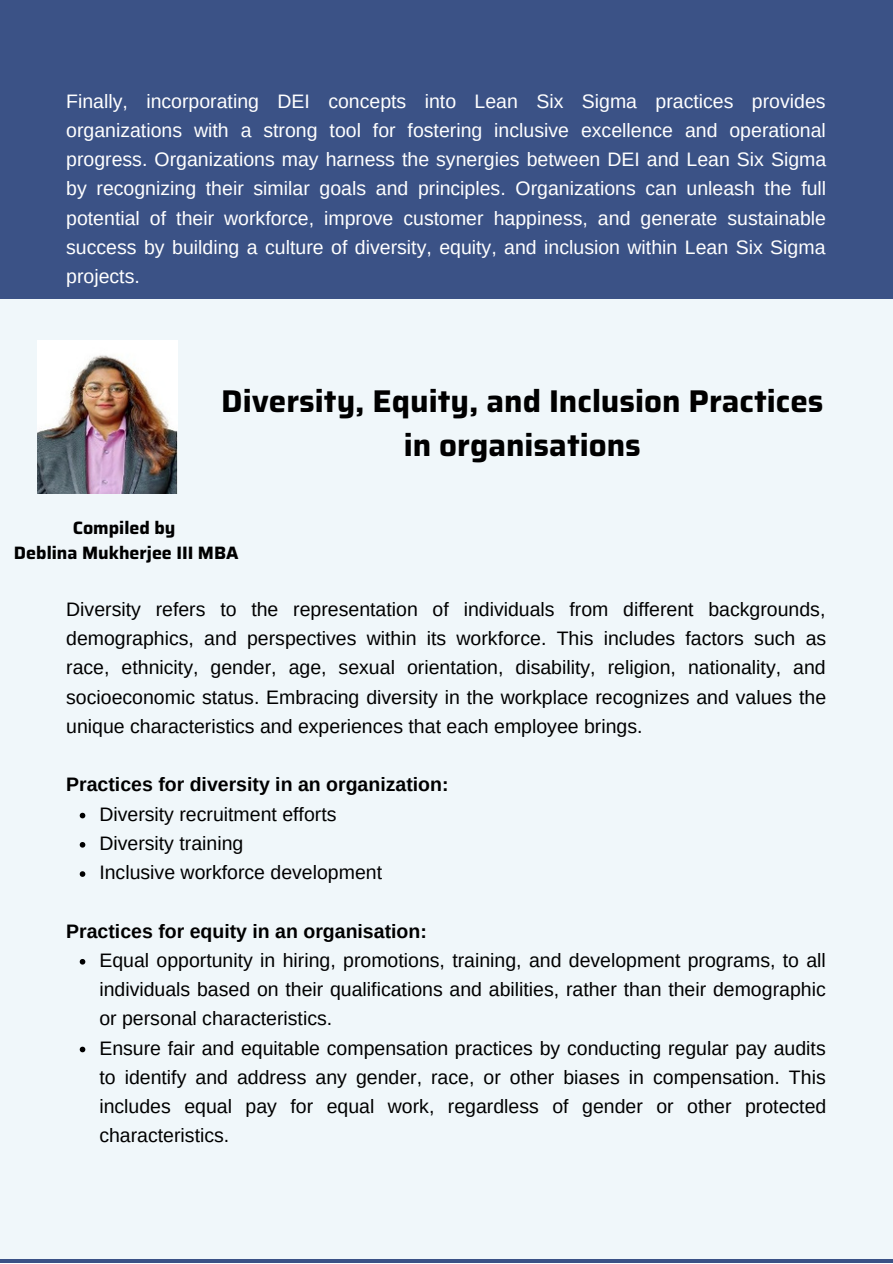
<style>
.page{position:relative;width:893px;height:1264px;background:#fff}
.page>*{position:absolute;margin:0;border:0;box-sizing:border-box;transform-origin:0 0}
.t1{font:700 31.5px/43.8px "Saira";color:#000;text-align:center}
.t2{font:19.5px/29.2px "Arimo";color:#000;text-align:justify}
.t3{font:19.5px/29.2px "Arimo";color:#fff;text-align:justify}
.t4{font:700 19.5px "Arimo";color:#000}
.t5{font:700 18px "Saira";color:#000}
</style>
<div class="page">
<div style="left:0;top:0;width:892px;height:1262px;background:#3b5286"></div>
<div style="left:0;top:299px;width:892px;height:959px;background:#f0f7fa"></div>
<img style="left:37px;top:341px;width:141px;height:153px">
<svg style="left:80px;top:812px;width:5px;height:6px"></svg>
<svg style="left:80px;top:842px;width:5px;height:5px"></svg>
<svg style="left:80px;top:871px;width:5px;height:5px"></svg>
<svg style="left:80px;top:959px;width:5px;height:5px"></svg>
<svg style="left:80px;top:1046px;width:5px;height:6px"></svg>
<p class="t3" style="left:66px;top:86px;width:761px">Finally, incorporating DEI concepts into Lean Six Sigma practices provides organizations with a strong tool for fostering inclusive excellence and operational progress. Organizations may harness the synergies between DEI and Lean Six Sigma by recognizing their similar goals and principles. Organizations can unleash the full potential of their workforce, improve customer happiness, and generate sustainable success by building a culture of diversity, equity, and inclusion within Lean Six Sigma projects.</p>
<p class="t1" style="left:221px;top:379px;width:603px">Diversity, Equity, and Inclusion Practices in organisations</p>
<p class="t5" style="left:73px;top:514px;width:104px">Compiled by</p>
<p class="t5" style="left:14px;top:538px;width:226px">Deblina Mukherjee III MBA</p>
<p class="t2" style="left:66px;top:594px;width:761px">Diversity refers to the representation of individuals from different backgrounds, demographics, and perspectives within its workforce. This includes factors such as race, ethnicity, gender, age, sexual orientation, disability, religion, nationality, and socioeconomic status. Embracing diversity in the workplace recognizes and values the unique characteristics and experiences that each employee brings.</p>
<p class="t4" style="left:66px;top:773px;width:384px">Practices for diversity in an organization:</p>
<p class="t2" style="left:99px;top:799px;width:239px">Diversity recruitment efforts</p>
<p class="t2" style="left:99px;top:828px;width:145px">Diversity training</p>
<p class="t2" style="left:99px;top:857px;width:284px">Inclusive workforce development</p>
<p class="t4" style="left:66px;top:919px;width:362px">Practices for equity in an organisation:</p>
<p class="t2" style="left:99px;top:945px;width:728px">Equal opportunity in hiring, promotions, training, and development programs, to all individuals based on their qualifications and abilities, rather than their demographic or personal characteristics.</p>
<p class="t2" style="left:99px;top:1033px;width:728px">Ensure fair and equitable compensation practices by conducting regular pay audits to identify and address any gender, race, or other biases in compensation. This includes equal pay for equal work, regardless of gender or other protected characteristics.</p>
</div>
